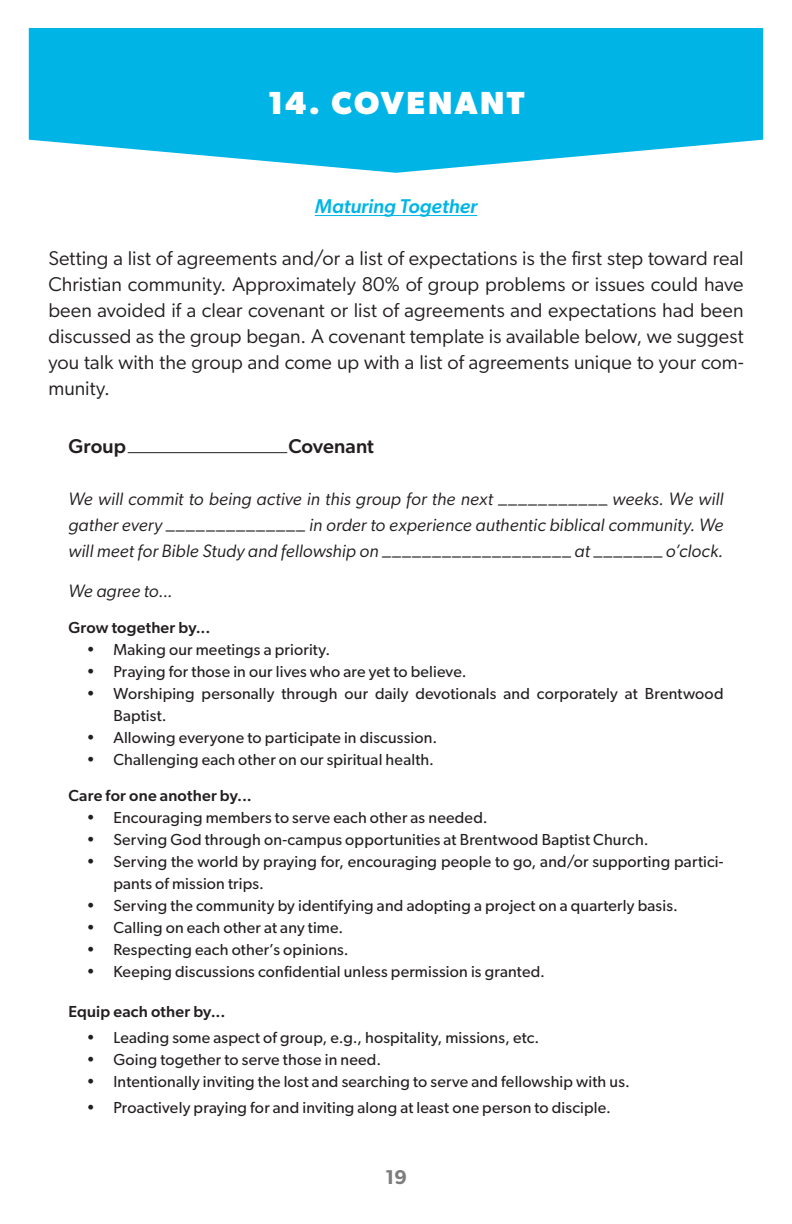
<style>
.page{position:relative;width:792px;height:1224px;background:#fff}
.page>*{position:absolute;margin:0;border:0;box-sizing:border-box;transform-origin:0 0}
.t1{font:700 32px "Gibson";letter-spacing:.075em;color:#fff}
.t2{font:20px/26px "Gibson";letter-spacing:.005em;color:#231f20;text-align:justify}
.t3{font:italic 500 20px "Gibson";letter-spacing:.005em;color:#00b5e6}
.t4{font:500 20px "Gibson";color:#231f20}
.t5{font:600 20px "Gibson";color:#7c7c7c}
.t6{font:italic 18px/26px "Gibson";letter-spacing:.005em;color:#231f20;text-align:justify}
.t7{font:16px/22px "Gibson";letter-spacing:.015em;color:#231f20}
.t8{font:500 16px "Gibson";letter-spacing:.015em;color:#231f20}
</style>
<div class="page">
<svg style="left:29px;top:28px;width:734px;height:145px;fill:#00b5e6"></svg>
<hr style="left:315px;top:215px;width:162px;height:1px;background:#00b5e6">
<hr style="left:128px;top:452px;width:159px;height:1px;background:#231f20">
<p class="t1" style="left:268px;top:84px;width:258px">14. COVENANT</p>
<p class="t3" style="left:315px;top:194px;width:164px">Maturing Together</p>
<p class="t2" style="left:48px;top:245px;width:697px">Setting a list of agreements and/or a list of expectations is the first step toward real Christian community. Approximately 80% of group problems or issues could have been avoided if a clear covenant or list of agreements and expectations had been discussed as the group began. A covenant template is available below, we suggest you talk with the group and come up with a list of agreements unique to your com&shy;munity.</p>
<p class="t4" style="left:68px;top:434px;width:59px">Group</p>
<p class="t4" style="left:288px;top:434px;width:87px">Covenant</p>
<p class="t6" style="left:68px;top:486px;width:657px">We will commit to being active in this group for the next ___________ weeks. We will gather every ______________ in order to experience authentic biblical community. We will meet for Bible Study and fellowship on ___________________ at _______ o’clock.</p>
<p class="t6" style="left:68px;top:578px;width:106px">We agree to...</p>
<p class="t8" style="left:68px;top:618px;width:144px">Grow together by...</p>
<p class="t7" style="left:86px;top:638px;width:245px">• Making our meetings a priority.</p>
<p class="t7" style="left:86px;top:660px;width:382px">• Praying for those in our lives who are yet to believe.</p>
<p class="t7" style="left:113px;top:682px;width:612px;text-indent:-27px">• Worshiping personally through our daily devotionals and corporately at Brentwood<br>Baptist.</p>
<p class="t7" style="left:86px;top:726px;width:352px">• Allowing everyone to participate in discussion.</p>
<p class="t7" style="left:86px;top:748px;width:349px">• Challenging each other on our spiritual health.</p>
<p class="t8" style="left:68px;top:786px;width:185px">Care for one another by...</p>
<p class="t7" style="left:86px;top:806px;width:403px">• Encouraging members to serve each other as needed.</p>
<p class="t7" style="left:86px;top:828px;width:564px">• Serving God through on-campus opportunities at Brentwood Baptist Church.</p>
<p class="t7" style="left:113px;top:850px;width:612px;text-indent:-27px">• Serving the world by praying for, encouraging people to go, and/or supporting partici&shy;pants of mission trips.</p>
<p class="t7" style="left:86px;top:894px;width:593px">• Serving the community by identifying and adopting a project on a quarterly basis.</p>
<p class="t7" style="left:86px;top:916px;width:259px">• Calling on each other at any time.</p>
<p class="t7" style="left:86px;top:938px;width:264px">• Respecting each other’s opinions.</p>
<p class="t7" style="left:86px;top:960px;width:460px">• Keeping discussions confidential unless permission is granted.</p>
<p class="t8" style="left:68px;top:1002px;width:158px">Equip each other by...</p>
<p class="t7" style="left:86px;top:1026px;width:455px">• Leading some aspect of group, e.g., hospitality, missions, etc.</p>
<p class="t7" style="left:86px;top:1048px;width:296px">• Going together to serve those in need.</p>
<p class="t7" style="left:86px;top:1070px;width:545px">• Intentionally inviting the lost and searching to serve and fellowship with us.</p>
<p class="t7" style="left:86px;top:1096px;width:526px">• Proactively praying for and inviting along at least one person to disciple.</p>
<p class="t5" style="left:385px;top:1165px;width:23px">19</p>
</div>
